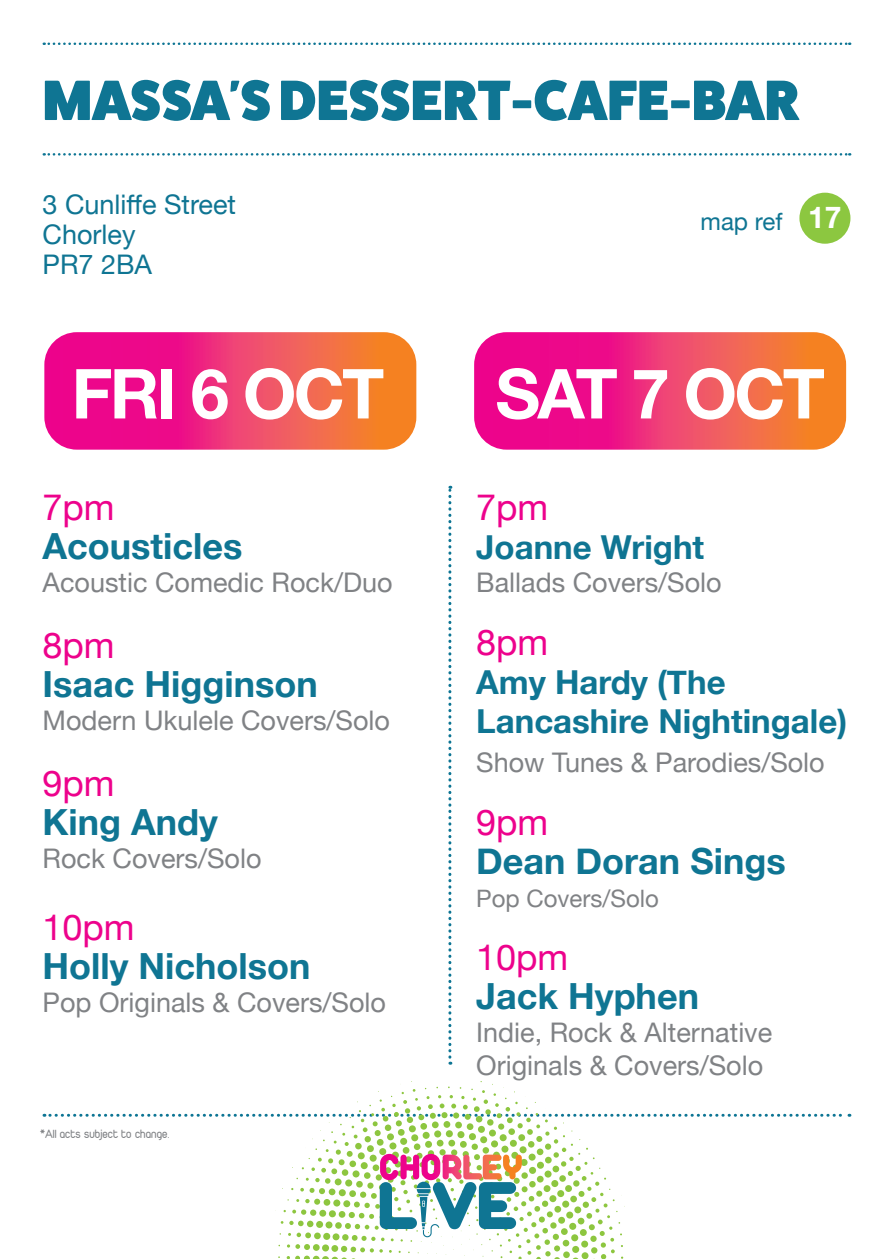
<style>
.page{position:relative;width:893px;height:1259px;background:#fff}
.page>*{position:absolute;margin:0;border:0;box-sizing:border-box;transform-origin:0 0}
.t1{font:700 69px "Helvetica Neue";letter-spacing:-.04em;color:#fff}
.t2{font:800 57px "Fat Frank";letter-spacing:.01em;color:#0f7593}
.t3{font:700 36px "Helvetica Neue";color:#0f7593}
.t4{font:36px "Helvetica Neue";color:#ed028c}
.t5{font:700 33px/39px "Helvetica Neue";color:#0f7593}
.t6{font:27px/33px "Helvetica Neue";color:#808285}
.t7{font:27px/30px "Helvetica Neue";color:#0f7593}
.t8{font:24px "Helvetica Neue";color:#808285}
.t9{font:24px "Helvetica Neue";color:#0f7593}
.t10{font:12.6px "Duepuntozero";color:#808285}
.s1{font-weight:700;font-size:30px;color:#fff}
</style>
<div class="page">
<svg style="left:42px;top:330px;width:376px;height:122px;background:#ef3d6a"></svg>
<div style="left:40px;top:328px;width:381px;height:126px;border:4px solid #fff;border-radius:35px"></div>
<svg style="left:44px;top:153px;width:806px;height:3px"></svg>
<svg style="left:44px;top:43px;width:806px;height:2px"></svg>
<svg style="left:448px;top:486px;width:3px;height:578px"></svg>
<svg style="left:44px;top:1081px;width:806px;height:178px"></svg>
<svg style="left:472px;top:330px;width:376px;height:122px;background:#ef3d6b"></svg>
<div style="left:470px;top:328px;width:380px;height:126px;border:4px solid #fff;border-radius:35px"></div>
<div style="left:799px;top:193px;width:51px;height:51px;background:#8cc740;border-radius:50%"></div>
<h2 class="t2" style="left:43px;top:68px;width:758px">MASSA'S DESSERT-CAFE-BAR</h2>
<p class="t7" style="left:43px;top:191px;width:195px">3 Cunliffe Street<br>Chorley<br>PR7 2BA</p>
<h1 class="t1" style="left:72px;top:340px;width:314px">FRI 6 OCT</h1>
<h3 class="t4" style="left:43px;top:481px;width:74px">7pm</h3>
<h3 class="t3" style="left:43px;top:517px;width:201px">Acousticles</h3>
<p class="t6" style="left:43px;top:567px;width:352px">Acoustic Comedic Rock/Duo</p>
<h3 class="t4" style="left:43px;top:619px;width:74px">8pm</h3>
<h3 class="t3" style="left:43px;top:655px;width:277px">Isaac Higginson</h3>
<p class="t6" style="left:43px;top:705px;width:349px">Modern Ukulele Covers/Solo</p>
<h3 class="t4" style="left:43px;top:757px;width:74px">9pm</h3>
<h3 class="t3" style="left:43px;top:793px;width:177px">King Andy</h3>
<p class="t6" style="left:43px;top:843px;width:220px">Rock Covers/Solo</p>
<h3 class="t4" style="left:43px;top:901px;width:94px">10pm</h3>
<h3 class="t3" style="left:43px;top:937px;width:269px">Holly Nicholson</h3>
<p class="t6" style="left:43px;top:987px;width:345px">Pop Originals &amp; Covers/Solo</p>
<p class="t10" style="left:40px;top:1127px;width:131px">*All acts subject to change.</p>
<p class="t9" style="left:701px;top:204px;width:143px">map ref <span class="s1">17</span></p>
<h1 class="t1" style="left:495px;top:340px;width:331px">SAT 7 OCT</h1>
<h3 class="t4" style="left:476px;top:481px;width:74px">7pm</h3>
<p class="t5" style="left:476px;top:528px;width:229px">Joanne Wright</p>
<p class="t6" style="left:476px;top:567px;width:247px">Ballads Covers/Solo</p>
<h3 class="t4" style="left:476px;top:616px;width:74px">8pm</h3>
<p class="t5" style="left:476px;top:663px;width:372px">Amy Hardy (The<br>Lancashire Nightingale)</p>
<p class="t6" style="left:476px;top:747px;width:350px">Show Tunes &amp; Parodies/Solo</p>
<h3 class="t4" style="left:476px;top:796px;width:74px">9pm</h3>
<h3 class="t3" style="left:476px;top:832px;width:311px">Dean Doran Sings</h3>
<p class="t8" style="left:476px;top:881px;width:184px">Pop Covers/Solo</p>
<h3 class="t4" style="left:476px;top:931px;width:94px">10pm</h3>
<h3 class="t3" style="left:476px;top:967px;width:224px">Jack Hyphen</h3>
<p class="t6" style="left:476px;top:1017px;width:298px">Indie, Rock &amp; Alternative<br>Originals &amp; Covers/Solo</p>
</div>
